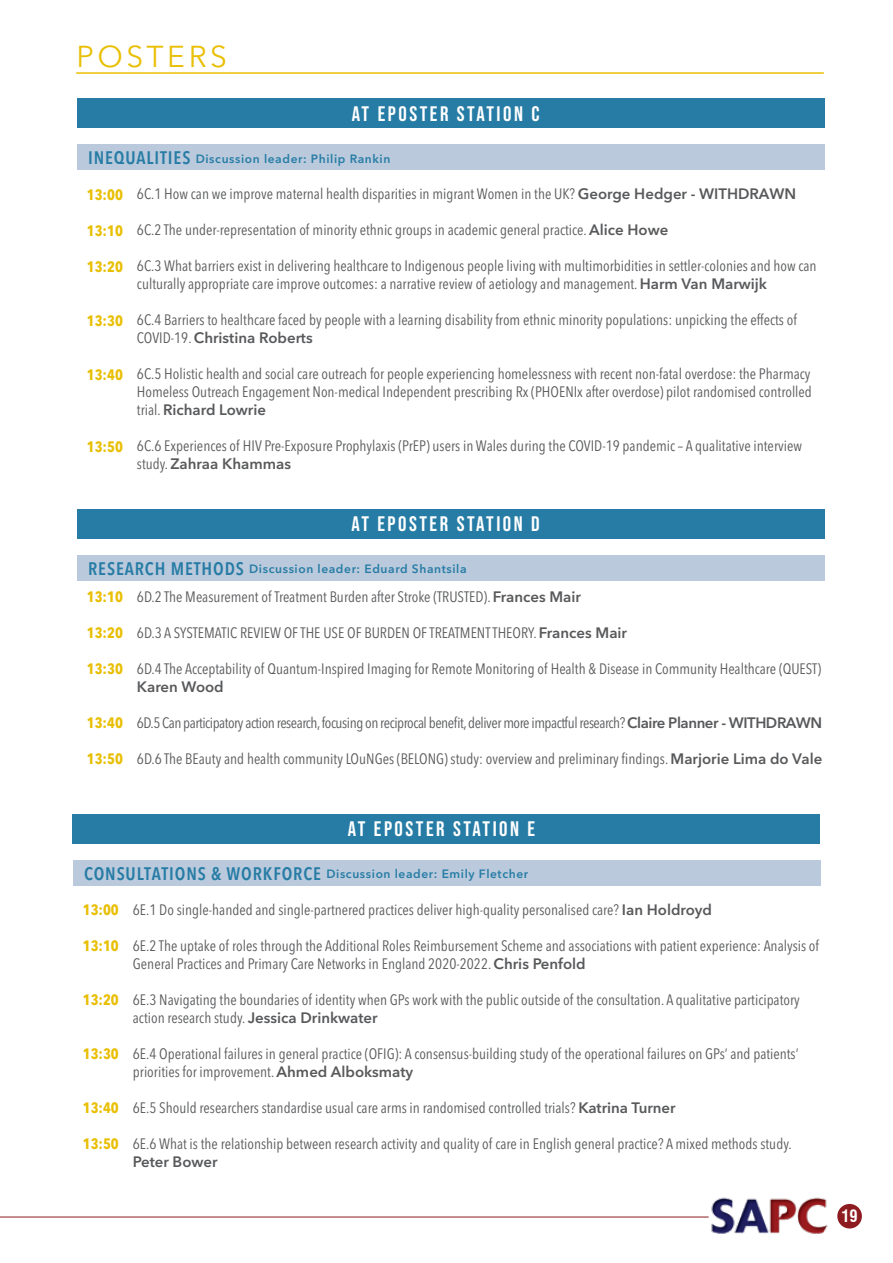
<style>
.page{position:relative;width:893px;height:1263px;background:#fff}
.page>*{position:absolute;margin:0;border:0;box-sizing:border-box;transform-origin:0 0}
.t1{font:30px "Avenir Next LT Pro";letter-spacing:.12em;color:#e9bf04}
.t2{font:21px "Bebas Neue";letter-spacing:.12em;color:#fff}
.t3{font:700 condensed 16.5px "Swiss 721 BT";color:#fff}
.t4{font:condensed 15px/18px "Avenir Next LT Pro";color:#58595b}
.t5{font:condensed 15px "Avenir Next LT Pro";letter-spacing:-.03em;color:#58595b}
.t6{font:700 condensed 15px "Avenir Next LT Pro";color:#e9bf04}
.t7{font:600 15px "Avenir Next LT Pro";color:#58595b}
.t8{font:600 12px "Avenir Next LT Pro";letter-spacing:.05em;color:#277ca5}
.s1{font-stretch:condensed;font-size:18px}
.s2{font-weight:600;font-stretch:normal}
</style>
<div class="page">
<hr style="left:0;top:1216px;width:709px;height:1px;background:#8d1c21">
<img style="left:706px;top:1197px;width:122px;height:37px">
<hr style="left:76px;top:72px;width:748px;height:2px;background:#e9bf04">
<div style="left:77px;top:99px;width:747px;height:29px;background:#277ca5"></div>
<div style="left:77px;top:144px;width:748px;height:26px;background:#bacadc"></div>
<div style="left:77px;top:509px;width:747px;height:29px;background:#277ca5"></div>
<div style="left:77px;top:555px;width:748px;height:26px;background:#bacadc"></div>
<div style="left:73px;top:814px;width:747px;height:29px;background:#277ca5"></div>
<div style="left:73px;top:860px;width:747px;height:25px;background:#bacadc"></div>
<div style="left:837px;top:1204px;width:25px;height:24px;background:#8d1c21;border-radius:50%"></div>
<h1 class="t1" style="left:77px;top:39px;width:152px">POSTERS</h1>
<h2 class="t2" style="left:352px;top:102px;width:189px">AT EPOSTER STATION C</h2>
<p class="t8" style="left:88px;top:151px;width:304px"><span class="s1">INEQUALITIES</span> Discussion leader: Philip Rankin</p>
<p class="t6" style="left:87px;top:185px;width:37px">13:00</p>
<p class="t6" style="left:87px;top:221px;width:37px">13:10</p>
<p class="t6" style="left:87px;top:257px;width:37px">13:20</p>
<p class="t6" style="left:87px;top:311px;width:37px">13:30</p>
<p class="t6" style="left:87px;top:365px;width:37px">13:40</p>
<p class="t6" style="left:87px;top:437px;width:37px">13:50</p>
<p class="t4" style="left:137px;top:185px;width:661px">6C.1 How can we improve maternal health disparities in migrant Women in the UK? <span class="s2">George Hedger - WITHDRAWN</span></p>
<p class="t4" style="left:137px;top:221px;width:533px">6C.2 The under-representation of minority ethnic groups in academic general practice. <span class="s2">Alice Howe</span></p>
<p class="t4" style="left:137px;top:257px;width:681px">6C.3 What barriers exist in delivering healthcare to Indigenous people living with multimorbidities in settler-colonies and how can culturally appropriate care improve outcomes: a narrative review of aetiology and management. <span class="s2">Harm Van Marwijk</span></p>
<p class="t4" style="left:137px;top:311px;width:661px">6C.4 Barriers to healthcare faced by people with a learning disability from ethnic minority populations: unpicking the effects of<br>COVID-19. <span class="s2">Christina Roberts</span></p>
<p class="t4" style="left:137px;top:365px;width:676px;text-align:justify">6C.5 Holistic health and social care outreach for people experiencing homelessness with recent non-fatal overdose: the Pharmacy Homeless Outreach Engagement Non-medical Independent prescribing Rx (PHOENIx after overdose) pilot randomised controlled trial. <span class="s2">Richard Lowrie</span></p>
<p class="t4" style="left:137px;top:437px;width:666px">6C.6 Experiences of HIV Pre-Exposure Prophylaxis (PrEP) users in Wales during the COVID-19 pandemic – A qualitative interview study. <span class="s2">Zahraa Khammas</span></p>
<h2 class="t2" style="left:351px;top:512px;width:190px">AT EPOSTER STATION D</h2>
<p class="t8" style="left:88px;top:562px;width:380px"><span class="s1">RESEARCH METHODS</span> Discussion leader: Eduard Shantsila</p>
<p class="t6" style="left:87px;top:587px;width:37px">13:10</p>
<p class="t6" style="left:87px;top:623px;width:37px">13:20</p>
<p class="t6" style="left:87px;top:659px;width:37px">13:30</p>
<p class="t6" style="left:87px;top:713px;width:37px">13:40</p>
<p class="t6" style="left:87px;top:749px;width:37px">13:50</p>
<p class="t4" style="left:137px;top:587px;width:445px">6D.2 The Measurement of Treatment Burden after Stroke (TRUSTED). <span class="s2">Frances Mair</span></p>
<p class="t4" style="left:137px;top:623px;width:492px">6D.3 A SYSTEMATIC REVIEW OF THE USE OF BURDEN OF TREATMENT THEORY. <span class="s2">Frances Mair</span></p>
<p class="t4" style="left:137px;top:659px;width:686px">6D.4 The Acceptability of Quantum-Inspired Imaging for Remote Monitoring of Health &amp; Disease in Community Healthcare (QUEST)</p>
<p class="t7" style="left:137px;top:677px;width:88px">Karen Wood</p>
<p class="t5" style="left:137px;top:713px;width:687px">6D.5 Can participatory action research, focusing on reciprocal benefit, deliver more impactful research? <span class="s2">Claire Planner - WITHDRAWN</span></p>
<p class="t4" style="left:137px;top:749px;width:687px">6D.6 The BEauty and health community LOuNGes (BELONG) study: overview and preliminary findings. <span class="s2">Marjorie Lima do Vale</span></p>
<h2 class="t2" style="left:348px;top:817px;width:189px">AT EPOSTER STATION E</h2>
<p class="t8" style="left:84px;top:866px;width:446px"><span class="s1">CONSULTATIONS &amp; WORKFORCE</span> Discussion leader: Emily Fletcher</p>
<p class="t6" style="left:83px;top:900px;width:37px">13:00</p>
<p class="t6" style="left:83px;top:936px;width:37px">13:10</p>
<p class="t6" style="left:83px;top:990px;width:37px">13:20</p>
<p class="t6" style="left:83px;top:1044px;width:37px">13:30</p>
<p class="t6" style="left:83px;top:1098px;width:37px">13:40</p>
<p class="t6" style="left:83px;top:1134px;width:37px">13:50</p>
<p class="t4" style="left:133px;top:901px;width:581px">6E.1 Do single-handed and single-partnered practices deliver high-quality personalised care? <span class="s2">Ian Holdroyd</span></p>
<p class="t4" style="left:133px;top:937px;width:688px">6E.2 The uptake of roles through the Additional Roles Reimbursement Scheme and associations with patient experience: Analysis of<br>General Practices and Primary Care Networks in England 2020-2022. <span class="s2">Chris Penfold</span></p>
<p class="t4" style="left:133px;top:991px;width:668px">6E.3 Navigating the boundaries of identity when GPs work with the public outside of the consultation. A qualitative participatory action research study. <span class="s2">Jessica Drinkwater</span></p>
<p class="t4" style="left:133px;top:1045px;width:667px">6E.4 Operational failures in general practice (OFIG): A consensus-building study of the operational failures on GPs’ and patients’ priorities for improvement. <span class="s2">Ahmed Alboksmaty</span></p>
<p class="t4" style="left:133px;top:1099px;width:544px">6E.5 Should researchers standardise usual care arms in randomised controlled trials? <span class="s2">Katrina Turner</span></p>
<p class="t4" style="left:133px;top:1135px;width:660px">6E.6 What is the relationship between research activity and quality of care in English general practice? A mixed methods study.</p>
<p class="t7" style="left:133px;top:1152px;width:86px">Peter Bower</p>
<p class="t3" style="left:841px;top:1206px;width:18px">19</p>
</div>
